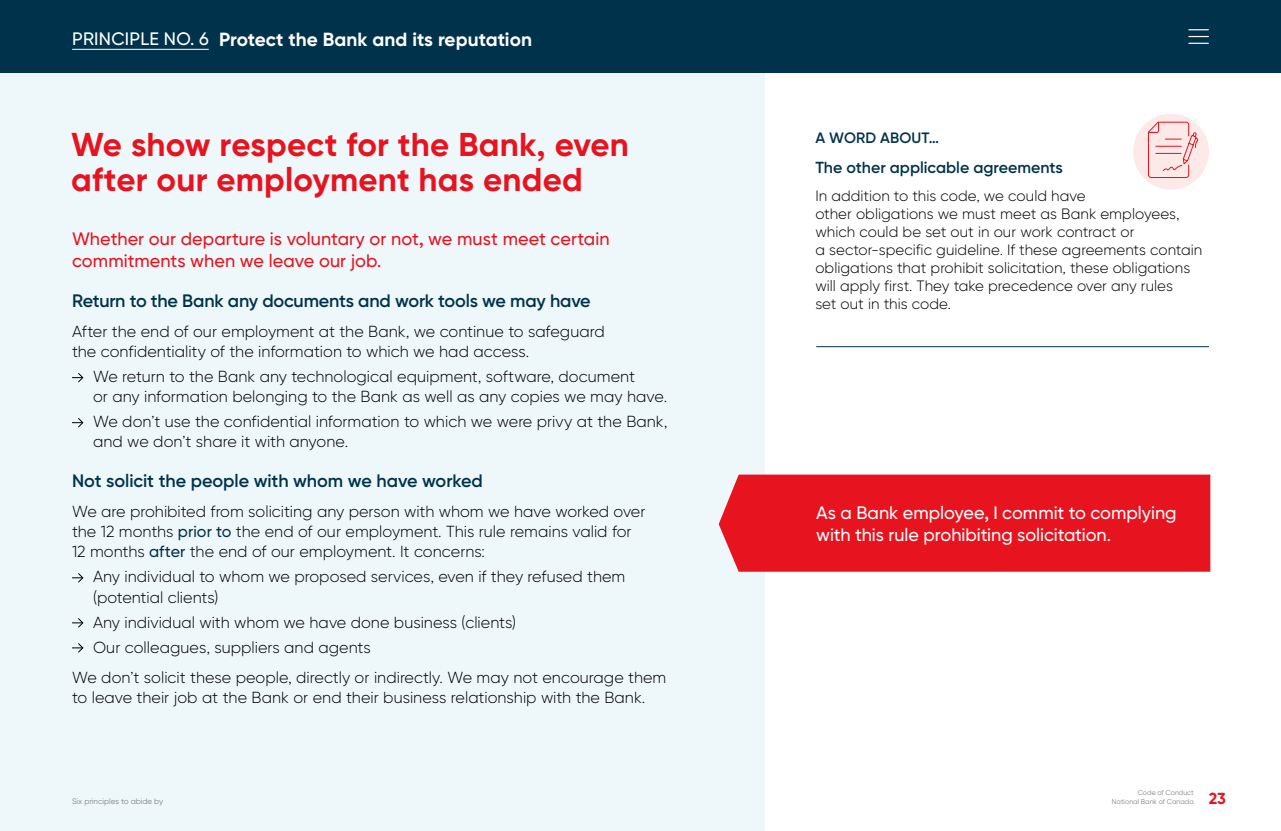
<style>
.page{position:relative;width:1281px;height:831px;background:#fff}
.page>*{position:absolute;margin:0;border:0;box-sizing:border-box;transform-origin:0 0}
.t1{font:700 33px/35px "Gilroy BN";letter-spacing:.005em;color:#e7131f}
.t2{font:700 19px "Gilroy BN";letter-spacing:.005em;color:#fff}
.t3{font:600 18px "Gilroy BN";letter-spacing:-.01em;color:#00334b}
.t4{font:500 18px/22px "Gilroy BN";letter-spacing:.005em;color:#e7131f}
.t5{font:500 18px/22px "Gilroy BN";color:#fff}
.t6{font:300 16px/20px "Gilroy BN";color:#000}
.t7{font:600 16px "Gilroy BN";color:#00334b}
.t8{font:700 16px "Gilroy BN";color:#e7131f}
.t9{font:300 15px/18px "Gilroy BN";color:#000}
.t10{font:600 15px "Gilroy BN";letter-spacing:.01em;color:#00334b}
.t11{font:8px "Gilroy BN";color:#808387}
.t12{font:7px "Gilroy BN";color:#808387}
.s1{font-weight:500;font-size:18px}
.s2{font-weight:500;color:#00334b}
</style>
<div class="page">
<div style="left:0;top:72px;width:764px;height:758px;background:#eef7fa"></div>
<div style="left:0;top:0;width:1280px;height:72px;background:#00334b"></div>
<hr style="left:72px;top:49px;width:137px;height:1px;background:#fff">
<svg style="left:1188px;top:29px;width:20px;height:1px"></svg>
<svg style="left:1188px;top:36px;width:20px;height:1px"></svg>
<svg style="left:1188px;top:43px;width:20px;height:1px"></svg>
<div style="left:1132px;top:114px;width:76px;height:75px;background:#fce9e8;border-radius:50%"></div>
<svg style="left:72px;top:373px;width:12px;height:10px"></svg>
<svg style="left:72px;top:418px;width:12px;height:10px"></svg>
<svg style="left:72px;top:573px;width:12px;height:10px"></svg>
<svg style="left:72px;top:618px;width:12px;height:10px"></svg>
<svg style="left:72px;top:643px;width:12px;height:10px"></svg>
<div style="left:718px;top:474px;width:492px;height:97px;background:#e7131f"></div>
<svg style="left:1147px;top:121px;width:51px;height:57px"></svg>
<hr style="left:816px;top:346px;width:392px;height:1px;background:#00334b">
<p class="t2" style="left:72px;top:27px;width:461px"><span class="s1">PRINCIPLE NO. 6</span> Protect the Bank and its reputation</p>
<h1 class="t1" style="left:71px;top:127px;width:559px">We show respect for the Bank, even after our employment has ended</h1>
<p class="t4" style="left:72px;top:227px;width:539px">Whether our departure is voluntary or not, we must meet certain commitments when we leave our job.</p>
<p class="t3" style="left:72px;top:289px;width:520px">Return to the Bank any documents and work tools we may have</p>
<p class="t6" style="left:72px;top:321px;width:534px">After the end of our employment at the Bank, we continue to safeguard the confidentiality of the information to which we had access.</p>
<p class="t6" style="left:93px;top:366px;width:575px">We return to the Bank any technological equipment, software, document<br>or any information belonging to the Bank as well as any copies we may have.</p>
<p class="t6" style="left:93px;top:411px;width:575px">We don’t use the confidential information to which we were privy at the Bank, and we don’t share it with anyone.</p>
<p class="t3" style="left:72px;top:469px;width:412px">Not solicit the people with whom we have worked</p>
<p class="t6" style="left:72px;top:501px;width:575px">We are prohibited from soliciting any person with whom we have worked over the 12 months <span class="s2">prior to</span> the end of our employment. This rule remains valid for<br>12 months <span class="s2">after</span> the end of our employment. It concerns:</p>
<p class="t6" style="left:93px;top:566px;width:533px">Any individual to whom we proposed services, even if they refused them (potential clients)</p>
<p class="t6" style="left:93px;top:609px;width:424px;line-height:25px">Any individual with whom we have done business (clients)<br>Our colleagues, suppliers and agents</p>
<p class="t6" style="left:72px;top:666px;width:595px">We don’t solicit these people, directly or indirectly. We may not encourage them to leave their job at the Bank or end their business relationship with the Bank.</p>
<p class="t10" style="left:815px;top:128px;width:125px">A WORD ABOUT…</p>
<p class="t7" style="left:815px;top:157px;width:249px">The other applicable agreements</p>
<p class="t9" style="left:815px;top:186px;width:388px">In addition to this code, we could have<br>other obligations we must meet as Bank employees, which could be set out in our work contract or<br>a sector-specific guideline. If these agreements contain obligations that prohibit solicitation, these obligations will apply first. They take precedence over any rules<br>set out in this code.</p>
<p class="t5" style="left:816px;top:501px;width:362px">As a Bank employee, I commit to complying with this rule prohibiting solicitation.</p>
<p class="t12" style="left:1137px;top:788px;width:57px">Code of Conduct</p>
<p class="t11" style="left:72px;top:795px;width:93px">Six principles to abide by</p>
<p class="t12" style="left:1111px;top:796px;width:83px">National Bank of Canada</p>
<p class="t8" style="left:1208px;top:788px;width:19px">23</p>
</div>
